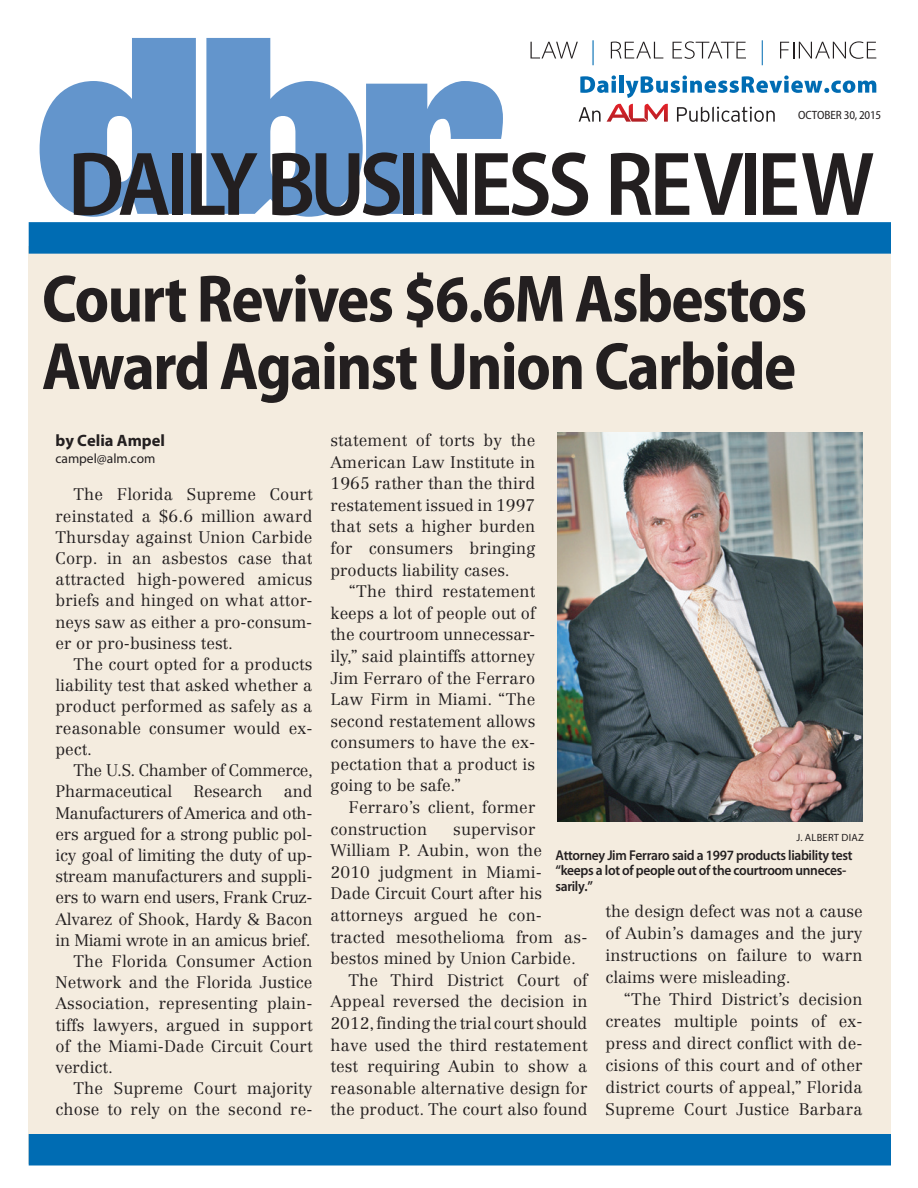
<style>
.page{position:relative;width:918px;height:1188px;background:#fff}
.page>*{position:absolute;margin:0;border:0;box-sizing:border-box;transform-origin:0 0}
.t1{font:600 semi-condensed 91.35px "Myriad Pro";letter-spacing:-.05em;color:#231f20}
.t2{font:700 semi-condensed 67.5px/67.5px "Myriad Pro";letter-spacing:-.025em;color:#231f20}
.t3{font:300 semi-expanded 24.9px "Myriad Pro";color:#006cb3}
.t4{font:300 16.5px/21.6px "Centennial LT Std";letter-spacing:.01em;color:#231f20;text-align:justify}
.t5{font:300 16.5px/21.1px "Centennial LT Std";letter-spacing:-.02em;color:#231f20}
.t6{font:300 16.5px "Centennial LT Std";letter-spacing:-.01em;color:#231f20}
.t7{font:700 16.5px "Myriad Pro";color:#231f20}
.t8{font:600 14.25px/15.8px "Myriad Pro";letter-spacing:-.025em;color:#231f20;scale:.95 1}
.t9{font:13.5px "Myriad Pro";color:#231f20}
.t10{font:semi-condensed 12px "Myriad Pro";letter-spacing:-.01em;color:#231f20}
.t11{font:10.5px "Myriad Pro";letter-spacing:.02em;color:#231f20}
</style>
<div class="page">
<svg style="left:40px;top:38px;width:156px;height:179px"></svg>
<svg style="left:206px;top:38px;width:297px;height:179px"></svg>
<svg style="left:531px;top:42px;width:47px;height:17px"></svg>
<svg style="left:611px;top:42px;width:52px;height:17px"></svg>
<svg style="left:673px;top:41px;width:73px;height:18px"></svg>
<svg style="left:780px;top:41px;width:96px;height:18px"></svg>
<svg style="left:580px;top:75px;width:36px;height:18px"></svg>
<div style="left:619px;top:76px;width:5px;height:17px;background:#006cb3"></div>
<svg style="left:626px;top:75px;width:250px;height:23px"></svg>
<svg style="left:579px;top:107px;width:22px;height:15px"></svg>
<svg style="left:677px;top:107px;width:98px;height:15px"></svg>
<svg style="left:607px;top:104px;width:61px;height:18px"></svg>
<div style="left:29px;top:246px;width:862px;height:917px;background:#f4ecdf"></div>
<div style="left:29px;top:222px;width:862px;height:32px;background:#006cb3"></div>
<div style="left:29px;top:1134px;width:862px;height:32px;background:#006cb3"></div>
<img style="left:557px;top:432px;width:305px;height:389px">
<h3 class="t3" style="left:590px;top:36px;width:7px">|</h3>
<h3 class="t3" style="left:760px;top:36px;width:7px">|</h3>
<p class="t10" style="left:798px;top:109px;width:85px">OCTOBER 30, 2015</p>
<h1 class="t1" style="left:68px;top:134px;width:808px">DAILY BUSINESS REVIEW</h1>
<h2 class="t2" style="left:42px;top:266px;width:767px">Court Revives $6.6M Asbestos<br>Award Against Union Carbide</h2>
<p class="t7" style="left:56px;top:431px;width:111px">by Celia Ampel</p>
<p class="t9" style="left:56px;top:451px;width:101px">campel@alm.com</p>
<p class="t4" style="left:55px;top:484px;width:259px;line-height:21.1px;text-indent:18px">The Florida Supreme Court reinstated a $6.6 million award Thursday against Union Carbide Corp. in an asbestos case that attracted high-powered amicus briefs and hinged on what attor&shy;neys saw as either a pro-consum&shy;er or pro-business test.</p>
<p class="t4" style="left:55px;top:654px;width:259px;line-height:21.1px;text-indent:18px">The court opted for a products liability test that asked whether a product performed as safely as a reasonable consumer would ex&shy;pect.</p>
<p class="t5" style="left:55px;top:760px;width:259px;text-indent:18px">The U.S. Chamber of Commerce,<br>Pharmaceutical</p>
<p class="t4" style="left:331px;top:429px;width:206px">statement of torts by the American Law Institute in 1965 rather than the third restatement issued in 1997 that sets a higher burden for consumers bringing products liability cases.</p>
<p class="t4" style="left:331px;top:581px;width:206px;text-indent:18px">“The third restatement keeps a lot of people out of the courtroom unnecessar&shy;ily,” said plaintiffs attorney Jim Ferraro of the Ferraro Law Firm in Miami. “The second restatement allows consumers to have the ex&shy;pectation that a product is going to be safe.”</p>
<p class="t4" style="left:331px;top:797px;width:206px;text-indent:18px">Ferraro’s client, former construction</p>
<p class="t6" style="left:193px;top:782px;width:71px">Research</p>
<p class="t4" style="left:284px;top:781px;width:30px">and</p>
<p class="t5" style="left:55px;top:802px;width:258px">Manufacturers of America and oth-</p>
<p class="t6" style="left:55px;top:824px;width:259px">ers argued for a strong public pol-</p>
<p class="t6" style="left:55px;top:845px;width:259px">icy goal of limiting the duty of up-</p>
<p class="t6" style="left:55px;top:867px;width:259px">stream manufacturers and suppli-</p>
<p class="t5" style="left:55px;top:887px;width:259px">ers to warn end users, Frank Cruz-</p>
<p class="t6" style="left:55px;top:909px;width:259px">Alvarez of Shook, Hardy &amp; Bacon</p>
<p class="t5" style="left:55px;top:929px;width:257px">in Miami wrote in an amicus brief.</p>
<p class="t4" style="left:74px;top:950px;width:241px">The Florida Consumer Action</p>
<p class="t4" style="left:55px;top:972px;width:259px">Network and the Florida Justice</p>
<p class="t4" style="left:55px;top:993px;width:259px">Association, representing plain-</p>
<p class="t4" style="left:55px;top:1014px;width:259px">tiffs lawyers, argued in support</p>
<p class="t4" style="left:55px;top:1035px;width:259px">of the Miami-Dade Circuit Court</p>
<p class="t4" style="left:55px;top:1056px;width:59px">verdict.</p>
<p class="t4" style="left:74px;top:1078px;width:241px">The Supreme Court majority</p>
<p class="t4" style="left:55px;top:1099px;width:259px">chose to rely on the second re-</p>
<p class="t4" style="left:453px;top:818px;width:84px">supervisor</p>
<p class="t4" style="left:331px;top:840px;width:213px">William P. Aubin, won the</p>
<p class="t4" style="left:331px;top:861px;width:213px">2010 judgment in Miami-</p>
<p class="t4" style="left:331px;top:883px;width:213px">Dade Circuit Court after his</p>
<p class="t4" style="left:331px;top:905px;width:213px">attorneys argued he con-</p>
<p class="t4" style="left:331px;top:926px;width:259px">tracted mesothelioma from as-</p>
<p class="t4" style="left:331px;top:948px;width:247px">bestos mined by Union Carbide.</p>
<p class="t4" style="left:349px;top:969px;width:241px">The Third District Court of</p>
<p class="t4" style="left:331px;top:991px;width:259px">Appeal reversed the decision in</p>
<p class="t4" style="left:331px;top:1013px;width:258px">2012, finding the trial court should</p>
<p class="t4" style="left:331px;top:1034px;width:259px">have used the third restatement</p>
<p class="t4" style="left:331px;top:1056px;width:258px">test requiring Aubin to show a</p>
<p class="t4" style="left:331px;top:1077px;width:259px">reasonable alternative design for</p>
<p class="t4" style="left:331px;top:1099px;width:259px">the product. The court also found</p>
<p class="t11" style="left:796px;top:831px;width:69px">J. Albert Diaz</p>
<p class="t8" style="left:556px;top:846px;width:314px">Attorney Jim Ferraro said a 1997 products liability test “keeps a lot of people out of the courtroom unneces&shy;sarily.”</p>
<p class="t4" style="left:606px;top:900px;width:259px;line-height:22px">the design defect was not a cause of Aubin’s damages and the jury instructions on failure to warn claims were misleading.</p>
<p class="t4" style="left:606px;top:988px;width:259px;line-height:22px;text-indent:18px">“The Third District’s decision creates multiple points of ex&shy;press and direct conflict with de&shy;cisions of this court and of other district courts of appeal,” Florida Supreme Court Justice Barbara</p>
</div>
